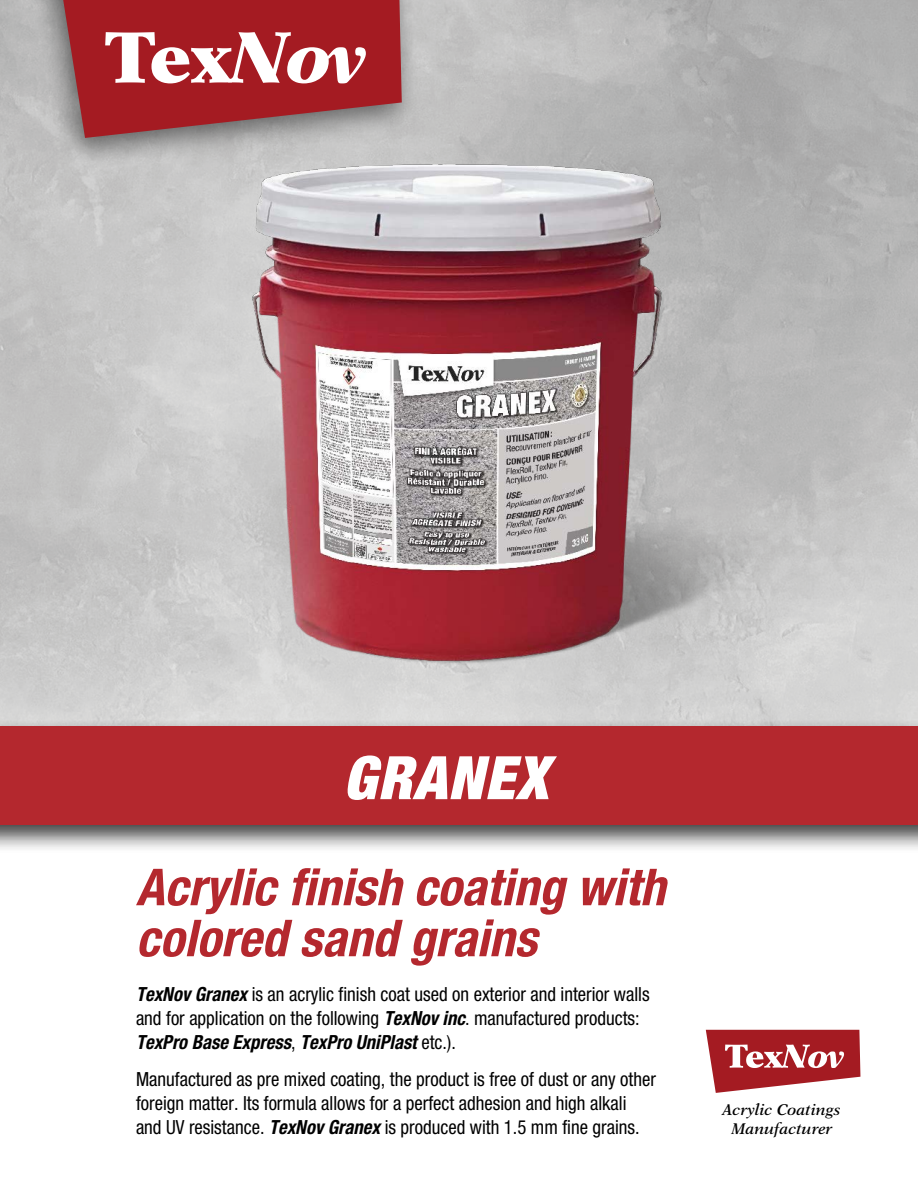
<style>
.page{position:relative;width:918px;height:1188px;background:#fff}
.page>*{position:absolute;margin:0;border:0;box-sizing:border-box;transform-origin:0 0}
.t1{font:italic 900 condensed 60px "Helvetica Neue";letter-spacing:.02em;color:#fff}
.Titre_C1{font:italic 700 condensed 51px/51px "Helvetica Neue";color:#b4282e}
.Texte_C1{font:condensed 19.5px/24px "Helvetica Neue";color:#000;scale:.96 1}
.t2{font:italic 600 15.6px "New Aster";color:#000}
.s1{font-weight:700;font-style:italic}
</style>
<div class="page">
<div style="left:29px;top:0;width:392px;height:171px;background:#000;opacity:.5"></div>
<svg style="left:63px;top:0;width:339px;height:138px;background:#a1363c"></svg>
<svg style="left:105px;top:32px;width:261px;height:51px"></svg>
<svg style="left:706px;top:1030px;width:154px;height:63px"></svg>
<img style="left:228px;top:148px;width:586px;height:533px">
<div style="left:0;top:718px;width:918px;height:135px;background:#000;opacity:.75"></div>
<div style="left:0;top:726px;width:918px;height:98px;background:#b4282e"></div>
<p class="t1" style="left:343px;top:741px;width:206px">GRANEX</p>
<p class="Titre_C1" style="left:136px;top:861px;width:531px">Acrylic finish coating with colored sand grains</p>
<p class="Texte_C1" style="left:136px;top:981px;width:537px"><span class="s1">TexNov Granex</span> is an acrylic finish coat used on exterior and interior walls and for application on the following <span class="s1">TexNov inc</span>. manufactured products:<br><span class="s1">TexPro Base Express</span>, <span class="s1">TexPro UniPlast</span> etc.).</p>
<p class="Texte_C1" style="left:136px;top:1067px;width:543px">Manufactured as pre mixed coating, the product is free of dust or any other foreign matter. Its formula allows for a perfect adhesion and high alkali and UV resistance. <span class="s1">TexNov Granex</span> is produced with 1.5 mm fine grains.</p>
<p class="t2" style="left:723px;top:1100px;width:120px">Acrylic Coatings</p>
<p class="t2" style="left:731px;top:1119px;width:103px">Manufacturer</p>
</div>
